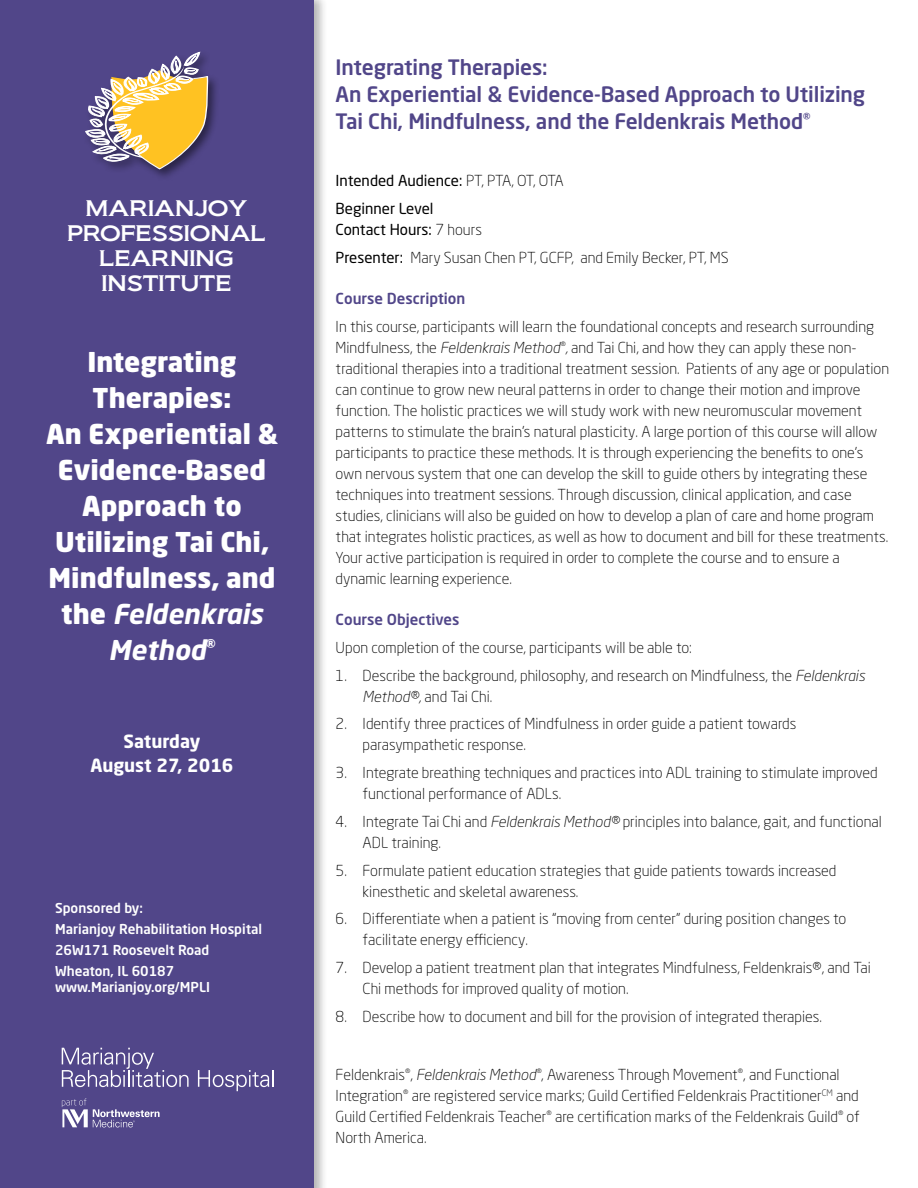
<style>
.page{position:relative;width:918px;height:1188px;background:#fff}
.page>*{position:absolute;margin:0;border:0;box-sizing:border-box;transform-origin:0 0}
.t1{font:900 27px/36px "Neo Sans Pro";color:#fff;text-align:center}
.t2{font:500 21px/27px "Neo Sans Pro";letter-spacing:-.005em;color:#514689}
.t3{font:21px "Biondi";color:#fff}
.t4{font:700 18px/24px "Neo Sans Pro";color:#fff;text-align:center}
.t5{font:300 15px/21px "Neo Sans Pro";color:#000}
.t6{font:15px "Neo Sans Pro";color:#000}
.t7{font:500 15px "Neo Sans Pro";color:#514689}
.t8{font:500 13.5px "Neo Sans Pro";color:#fff}
.s1{font-weight:700;font-style:italic}
.s2{font-weight:300}
.s3{font-weight:400}
.s4{font-style:italic}
</style>
<div class="page">
<div style="left:0;top:0;width:328px;height:1188px;background:#000;opacity:.29"></div>
<div style="left:0;top:0;width:313px;height:1188px;background:#514689"></div>
<div style="left:83px;top:50px;width:138px;height:131px;background:#000;opacity:.48"></div>
<svg style="left:85px;top:52px;width:123px;height:117px"></svg>
<svg style="left:62px;top:1048px;width:127px;height:39px"></svg>
<svg style="left:198px;top:1070px;width:76px;height:21px"></svg>
<svg style="left:62px;top:1098px;width:98px;height:29px"></svg>
<p class="t3" style="left:86px;top:195px;width:163px">MARIANJOY</p>
<p class="t3" style="left:67px;top:220px;width:200px">PROFESSIONAL</p>
<p class="t3" style="left:99px;top:246px;width:136px">LEARNING</p>
<p class="t3" style="left:101px;top:271px;width:132px">INSTITUTE</p>
<p class="t1" style="left:46px;top:343px;width:233px">Integrating<br>Therapies:<br>An Experiential &amp;<br>Evidence-Based<br>Approach to<br>Utilizing Tai Chi,<br>Mindfulness, and the <span class="s1">Feldenkrais<br>Method</span><sup>®</sup></p>
<p class="t4" style="left:90px;top:729px;width:145px">Saturday<br>August 27, 2016</p>
<p class="t8" style="left:55px;top:899px;width:89px">Sponsored by:</p>
<p class="t8" style="left:55px;top:920px;width:209px">Marianjoy Rehabilitation Hospital</p>
<p class="t8" style="left:55px;top:941px;width:156px">26W171 Roosevelt Road</p>
<p class="t8" style="left:55px;top:962px;width:121px">Wheaton, IL 60187</p>
<p class="t8" style="left:55px;top:979px;width:156px">www.Marianjoy.org/MPLI</p>
<p class="t2" style="left:336px;top:54px;width:531px">Integrating Therapies:<br>An Experiential &amp; Evidence-Based Approach to Utilizing<br>Tai Chi, Mindfulness, and the Feldenkrais Method<sup>®</sup></p>
<p class="t6" style="left:336px;top:172px;width:229px">Intended Audience: <span class="s2">PT, PTA, OT, OTA</span></p>
<p class="t6" style="left:336px;top:200px;width:99px">Beginner Level</p>
<p class="t6" style="left:336px;top:221px;width:148px">Contact Hours: <span class="s2">7 hours</span></p>
<p class="t5" style="left:336px;top:247px;width:395px"><span class="s3">Presenter:</span> Mary Susan Chen PT, GCFP, and Emily Becker, PT, MS</p>
<p class="t7" style="left:336px;top:289px;width:131px">Course Description</p>
<p class="t5" style="left:336px;top:316px;width:555px">In this course, participants will learn the foundational concepts and research surrounding Mindfulness, the <span class="s4">Feldenkrais Method</span><sup>®</sup><span class="s4">,</span> and Tai Chi, and how they can apply these non&shy;traditional therapies into a traditional treatment session. Patients of any age or population can continue to grow new neural patterns in order to change their motion and improve function. The holistic practices we will study work with new neuromuscular movement patterns to stimulate the brain’s natural plasticity. A large portion of this course will allow participants to practice these methods. It is through experiencing the benefits to one’s own nervous system that one can develop the skill to guide others by integrating these techniques into treatment sessions. Through discussion, clinical application, and case studies, clinicians will also be guided on how to develop a plan of care and home program that integrates holistic practices, as well as how to document and bill for these treatments.<br>Your active participation is required in order to complete the course and to ensure a dynamic learning experience.</p>
<p class="t7" style="left:336px;top:610px;width:125px">Course Objectives</p>
<p class="t5" style="left:336px;top:637px;width:358px">Upon completion of the course, participants will be able to:</p>
<p class="t5" style="left:363px;top:665px;width:504px;text-indent:-27px">1. Describe the background, philosophy, and research on Mindfulness, the <span class="s4">Feldenkrais<br>Method®,</span> and Tai Chi.</p>
<p class="t5" style="left:363px;top:713px;width:435px;text-indent:-27px">2. Identify three practices of Mindfulness in order guide a patient towards parasympathetic response.</p>
<p class="t5" style="left:363px;top:762px;width:517px;text-indent:-27px">3. Integrate breathing techniques and practices into ADL training to stimulate improved functional performance of ADLs.</p>
<p class="t5" style="left:363px;top:811px;width:521px;text-indent:-27px">4. Integrate Tai Chi and <span class="s4">Feldenkrais Method®</span> principles into balance, gait, and functional<br>ADL training.</p>
<p class="t5" style="left:363px;top:860px;width:475px;text-indent:-27px">5. Formulate patient education strategies that guide patients towards increased kinesthetic and skeletal awareness.</p>
<p class="t5" style="left:363px;top:908px;width:485px;text-indent:-27px">6. Differentiate when a patient is “moving from center” during position changes to facilitate energy efficiency.</p>
<p class="t5" style="left:363px;top:957px;width:510px;text-indent:-27px">7. Develop a patient treatment plan that integrates Mindfulness, Feldenkrais®, and Tai<br>Chi methods for improved quality of motion.</p>
<p class="t5" style="left:336px;top:1006px;width:488px">8. Describe how to document and bill for the provision of integrated therapies.</p>
<p class="t5" style="left:336px;top:1064px;width:526px">Feldenkrais<sup>®</sup>, <span class="s4">Feldenkrais Method</span><sup>®</sup>, Awareness Through Movement<sup>®</sup>, and Functional Integration<sup>®</sup> are registered service marks; Guild Certified Feldenkrais Practitioner<sup>CM</sup> and Guild Certified Feldenkrais Teacher<sup>®</sup> are certification marks of the Feldenkrais Guild<sup>®</sup> of North America.</p>
</div>
